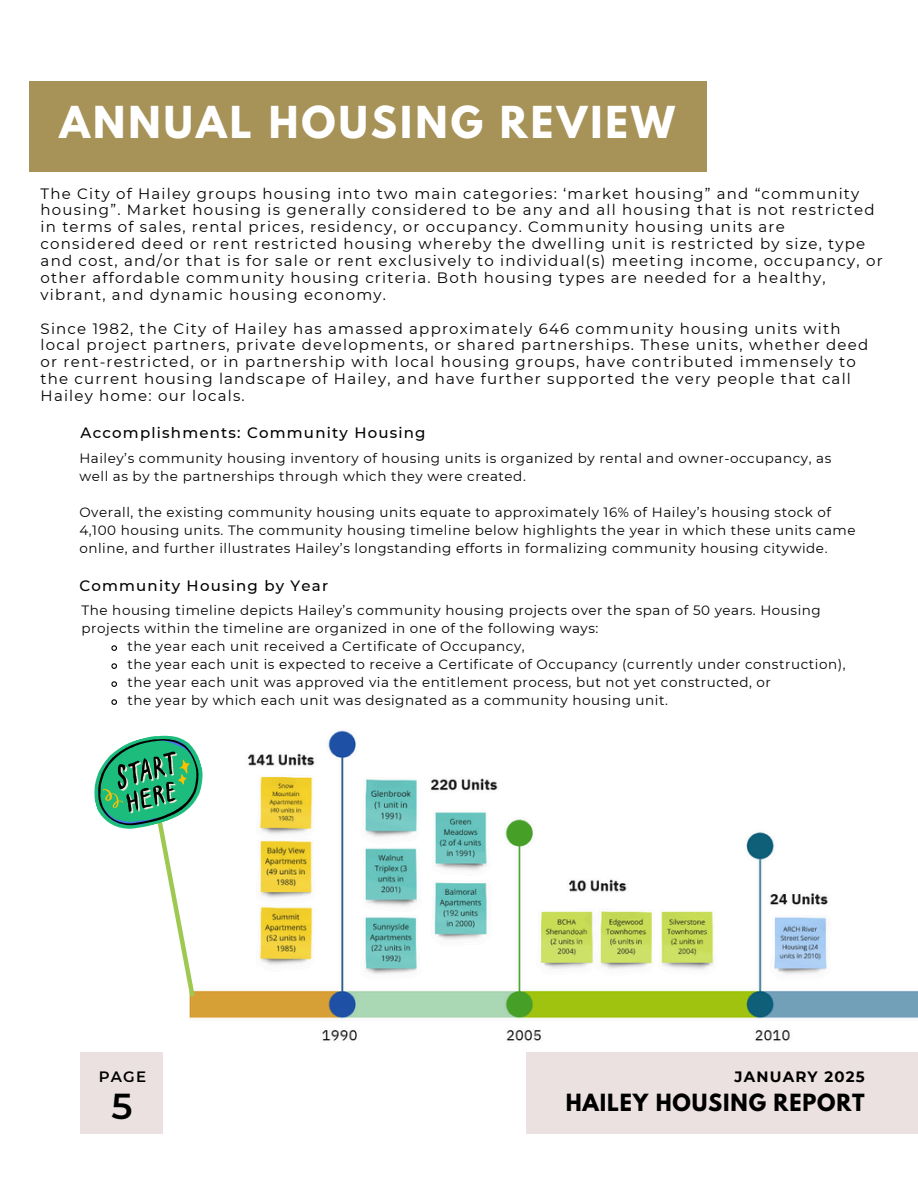
<style>
.page{position:relative;width:918px;height:1188px;background:#fff}
.page>*{position:absolute;margin:0;border:0;box-sizing:border-box;transform-origin:0 0}
.t1{font:700 39px "League Spartan";letter-spacing:.08em;color:#fff}
.t2{font:600 36px "Montserrat";color:#000}
.t3{font:700 21px "League Spartan";letter-spacing:.04em;color:#000}
.t4{font:15px/16.8px "Montserrat";letter-spacing:.08em;color:#000}
.t5{font:500 15px "Montserrat";letter-spacing:.08em;color:#000}
.t6{font:700 15px "Montserrat";letter-spacing:.08em;color:#000}
.t7{font:600 15px "Montserrat";color:#000}
.t8{font:13.5px/18px "Montserrat";letter-spacing:.04em;color:#000}
</style>
<div class="page">
<img style="left:190px;top:730px;width:728px;height:323px">
<div style="left:526px;top:1053px;width:392px;height:81px;background:#ebe1e0"></div>
<div style="left:81px;top:1053px;width:82px;height:81px;background:#ebe1e0"></div>
<div style="left:29px;top:82px;width:677px;height:90px;background:#a79258"></div>
<svg style="left:111px;top:645px;width:6px;height:6px"></svg>
<svg style="left:111px;top:663px;width:6px;height:6px"></svg>
<svg style="left:111px;top:681px;width:6px;height:6px"></svg>
<svg style="left:111px;top:699px;width:6px;height:6px"></svg>
<svg style="left:94px;top:730px;width:120px;height:271px"></svg>
<h4 class="t1" style="left:60px;top:103px;width:617px">ANNUAL HOUSING REVIEW</h4>
<p class="t4" style="left:41px;top:185px;width:844px">The City of Hailey groups housing into two main categories: ‘market housing” and “community housing”. Market housing is generally considered to be any and all housing that is not restricted in terms of sales, rental prices, residency, or occupancy. Community housing units are considered deed or rent restricted housing whereby the dwelling unit is restricted by size, type and cost, and/or that is for sale or rent exclusively to individual(s) meeting income, occupancy, or other affordable community housing criteria. Both housing types are needed for a healthy, vibrant, and dynamic housing economy.</p>
<p class="t4" style="left:41px;top:320px;width:829px">Since 1982, the City of Hailey has amassed approximately 646 community housing units with local project partners, private developments, or shared partnerships. These units, whether deed or rent-restricted, or in partnership with local housing groups, have contributed immensely to the current housing landscape of Hailey, and have further supported the very people that call Hailey home: our locals.</p>
<p class="t5" style="left:81px;top:424px;width:347px">Accomplishments: Community Housing</p>
<p class="t8" style="left:79px;top:449px;width:754px">Hailey’s community housing inventory of housing units is organized by rental and owner-occupancy, as well as by the partnerships through which they were created.</p>
<p class="t8" style="left:79px;top:503px;width:778px">Overall, the existing community housing units equate to approximately 16% of Hailey’s housing stock of<br>4,100 housing units. The community housing timeline below highlights the year in which these units came online, and further illustrates Hailey’s longstanding efforts in formalizing community housing citywide.</p>
<p class="t5" style="left:79px;top:576px;width:250px">Community Housing by Year</p>
<p class="t8" style="left:82px;top:602px;width:741px">The housing timeline depicts Hailey’s community housing projects over the span of 50 years. Housing projects within the timeline are organized in one of the following ways:</p>
<p class="t8" style="left:127px;top:638px;width:399px">the year each unit received a Certificate of Occupancy,</p>
<p class="t8" style="left:127px;top:656px;width:720px">the year each unit is expected to receive a Certificate of Occupancy (currently under construction),</p>
<p class="t8" style="left:127px;top:674px;width:645px">the year each unit was approved via the entitlement process, but not yet constructed, or</p>
<h3 class="t8" style="left:127px;top:692px;width:542px">the year by which each unit was designated as a community housing unit.</h3>
<h5 class="t7" style="left:99px;top:1067px;width:49px">PAGE</h5>
<h4 class="t2" style="left:111px;top:1084px;width:23px">5</h4>
<h1 class="t6" style="left:734px;top:1067px;width:132px">JANUARY 2025</h1>
<h5 class="t3" style="left:566px;top:1092px;width:301px">HAILEY HOUSING REPORT</h5>
</div>
